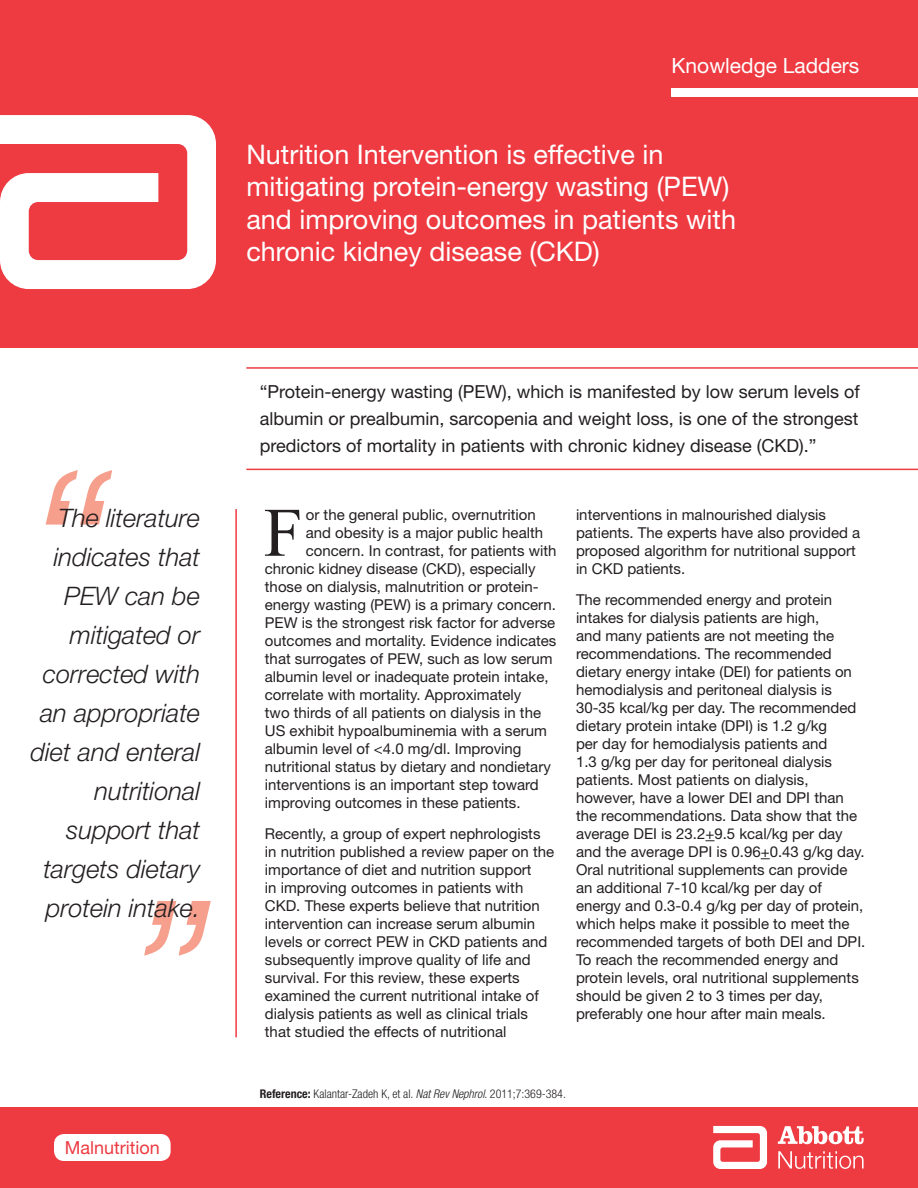
<style>
.page{position:relative;width:918px;height:1188px;background:#fff}
.page>*{position:absolute;margin:0;border:0;box-sizing:border-box;transform-origin:0 0}
.t1{font:italic 300 225px "Helvetica Neue LT Std";color:#f69f8d}
.t2{font:69.3px "Times New Roman";color:#231f20}
.t3{font:27px/32.4px "Helvetica Neue LT Std";color:#fff}
.t4{font:italic 300 25.5px/39px "Helvetica Neue LT Std";color:#231f20;text-align:right}
.t5{font:21px "Helvetica Neue LT Std";color:#fff}
.t6{font:18px/27px "Helvetica Neue LT Std";color:#231f20;text-align:justify}
.t7{font:18px "Helvetica Neue LT Std";color:#ee3a41}
.t8{font:15px/18px "Helvetica Neue LT Std";color:#231f20}
.t9{font:300 condensed 12px "Helvetica Neue LT Std";color:#231f20}
.s1{font-family:"Helvetica Neue";font-weight:700}
.s2{font-family:"Helvetica Neue";font-style:italic}
</style>
<div class="page">
<div style="left:0;top:1107px;width:918px;height:81px;background:#ee3a41"></div>
<div style="left:0;top:0;width:918px;height:348px;background:#ee3a41"></div>
<hr style="left:235px;top:509px;width:2px;height:528px;background:#ee3a41">
<svg style="left:0;top:115px;width:216px;height:174px"></svg>
<hr style="left:246px;top:367px;width:672px;height:2px;background:#ee3a41">
<hr style="left:246px;top:469px;width:672px;height:1px;background:#ee3a41">
<div style="left:672px;top:89px;width:246px;height:8px;background:#fff"></div>
<svg style="left:713px;top:1126px;width:54px;height:43px"></svg>
<svg style="left:778px;top:1151px;width:86px;height:18px"></svg>
<svg style="left:778px;top:1126px;width:86px;height:18px"></svg>
<div style="left:54px;top:1134px;width:117px;height:27px;background:#fff;border-radius:10px"></div>
<p class="t5" style="left:672px;top:53px;width:189px">Knowledge Ladders</p>
<p class="t3" style="left:246px;top:138px;width:491px">Nutrition Intervention is effective in mitigating protein-energy wasting (PEW) and improving outcomes in patients with chronic kidney disease (CKD)</p>
<p class="t6" style="left:260px;top:378px;width:601px">“Protein-energy wasting (PEW), which is manifested by low serum levels of albumin or prealbumin, sarcopenia and weight loss, is one of the strongest predictors of mortality in patients with chronic kidney disease (CKD).”</p>
<p class="t1" style="left:24px;top:417px;width:85px">“</p>
<p class="t4" style="left:31px;top:498px;width:171px">The literature indicates that<br>PEW can be mitigated or corrected with an appropriate diet and enteral nutritional support that targets dietary protein intake.</p>
<p class="t2" style="left:264px;top:486px;width:40px">F</p>
<p class="t8" style="left:306px;top:505px;width:232px">or the general public, overnutrition</p>
<p class="t8" style="left:306px;top:523px;width:239px">and obesity is a major public health</p>
<p class="t8" style="left:306px;top:541px;width:252px">concern. In contrast, for patients with</p>
<p class="t8" style="left:265px;top:559px;width:272px">chronic kidney disease (CKD), especially</p>
<p class="t8" style="left:265px;top:577px;width:275px">those on dialysis, malnutrition or protein-</p>
<p class="t8" style="left:265px;top:595px;width:292px">energy wasting (PEW) is a primary concern.</p>
<p class="t8" style="left:265px;top:613px;width:292px">PEW is the strongest risk factor for adverse</p>
<p class="t8" style="left:265px;top:631px;width:293px">outcomes and mortality. Evidence indicates</p>
<p class="t8" style="left:265px;top:649px;width:289px">that surrogates of PEW, such as low serum</p>
<p class="t8" style="left:265px;top:667px;width:285px">albumin level or inadequate protein intake,</p>
<p class="t8" style="left:265px;top:685px;width:258px">correlate with mortality. Approximately</p>
<p class="t8" style="left:265px;top:703px;width:278px">two thirds of all patients on dialysis in the</p>
<p class="t8" style="left:265px;top:721px;width:284px">US exhibit hypoalbuminemia with a serum</p>
<p class="t8" style="left:265px;top:739px;width:258px">albumin level of &lt;4.0 mg/dl. Improving</p>
<p class="t8" style="left:265px;top:757px;width:287px">nutritional status by dietary and nondietary</p>
<p class="t8" style="left:265px;top:775px;width:275px">interventions is an important step toward</p>
<p class="t8" style="left:265px;top:793px;width:257px">improving outcomes in these patients.</p>
<p class="t8" style="left:265px;top:825px;width:291px">Recently, a group of expert nephrologists in nutrition published a review paper on the importance of diet and nutrition support<br>in improving outcomes in patients with CKD. These experts believe that nutrition intervention can increase serum albumin levels or correct PEW in CKD patients and subsequently improve quality of life and survival. For this review, these experts examined the current nutritional intake of dialysis patients as well as clinical trials that studied the effects of nutritional</p>
<p class="t1" style="left:129px;top:848px;width:85px">”</p>
<p class="t8" style="left:576px;top:505px;width:286px">interventions in malnourished dialysis patients. The experts have also provided a proposed algorithm for nutritional support in CKD patients.</p>
<p class="t8" style="left:576px;top:591px;width:291px">The recommended energy and protein intakes for dialysis patients are high,<br>and many patients are not meeting the recommendations. The recommended dietary energy intake (DEI) for patients on hemodialysis and peritoneal dialysis is 30-35 kcal/kg per day. The recommended dietary protein intake (DPI) is 1.2 g/kg<br>per day for hemodialysis patients and<br>1.3 g/kg per day for peritoneal dialysis patients. Most patients on dialysis, however, have a lower DEI and DPI than the recommendations. Data show that the average DEI is 23.2+9.5 kcal/kg per day and the average DPI is 0.96+0.43 g/kg day.<br>Oral nutritional supplements can provide an additional 7-10 kcal/kg per day of energy and 0.3-0.4 g/kg per day of protein, which helps make it possible to meet the recommended targets of both DEI and DPI.<br>To reach the recommended energy and protein levels, oral nutritional supplements should be given 2 to 3 times per day, preferably one hour after main meals.</p>
<p class="t7" style="left:65px;top:1137px;width:97px">Malnutrition</p>
<p class="t9" style="left:260px;top:1087px;width:308px"><span class="s1">Reference:</span> Kalantar-Zadeh K, et al. <span class="s2">Nat Rev Nephrol</span>. 2011;7:369-384.</p>
</div>
